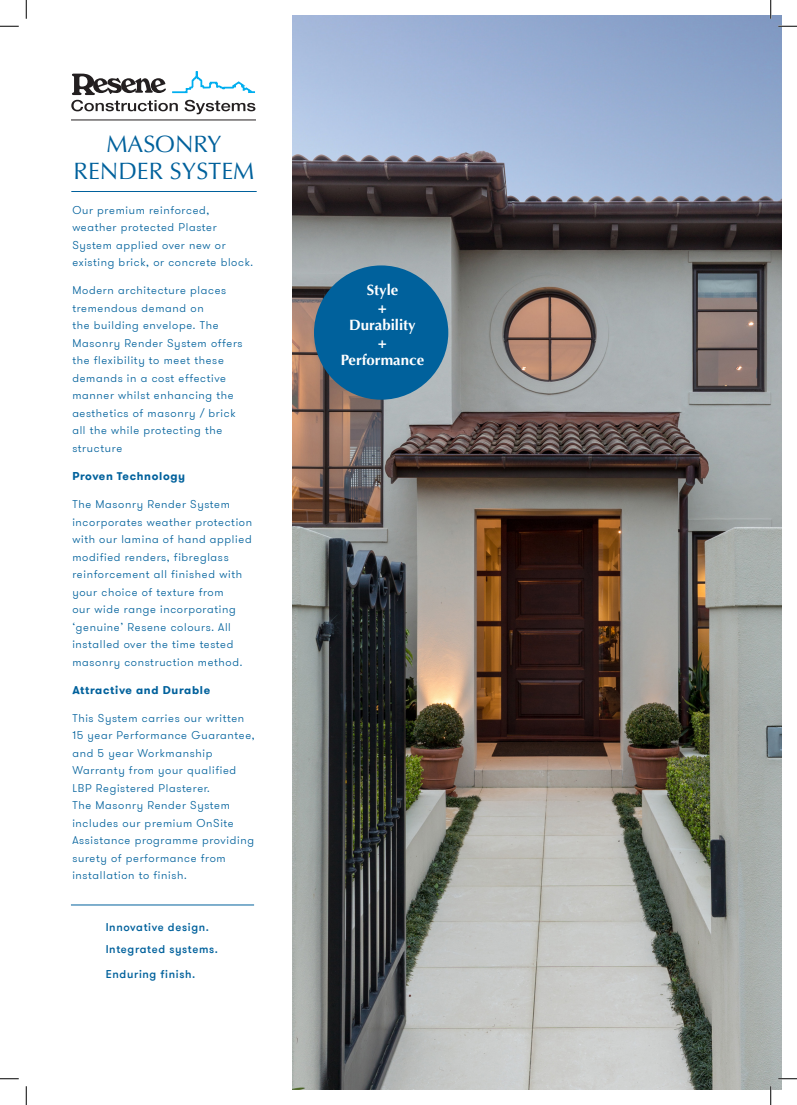
<style>
.page{position:relative;width:797px;height:1105px;background:#fff}
.page>*{position:absolute;margin:0;border:0;box-sizing:border-box;transform-origin:0 0}
.t1{font:23.75px "Optima";color:#00619c}
.t2{font:700 15px "Optima";color:#fff}
.med_emph_paragraph{font:300 11.25px/17.5px "GT Walsheim Pro";letter-spacing:.06em;color:#00619c}
.med_emph_paragraph-2{font:500 11.25px "GT Walsheim Pro";letter-spacing:.06em;color:#00619c}
.med_emph_paragraph-3{font:700 11.25px "GT Walsheim Pro";letter-spacing:.06em;color:#00619c}
</style>
<div class="page">
<img style="left:292px;top:16px;width:489px;height:1073px">
<hr style="left:71px;top:191px;width:186px;height:1px;background:#00619c">
<hr style="left:71px;top:119px;width:185px;height:1px;background:#231f20">
<svg style="left:71px;top:71px;width:185px;height:43px"></svg>
<hr style="left:71px;top:904px;width:183px;height:1px;background:#00619c">
<div style="left:314px;top:265px;width:134px;height:135px;background:#00619c;border-radius:50%"></div>
<svg style="left:0;top:25px;width:19px;height:2px"></svg>
<svg style="left:778px;top:25px;width:19px;height:2px"></svg>
<svg style="left:0;top:1078px;width:19px;height:1px"></svg>
<svg style="left:778px;top:1078px;width:19px;height:1px"></svg>
<svg style="left:25px;top:0;width:2px;height:19px"></svg>
<svg style="left:25px;top:1086px;width:2px;height:19px"></svg>
<svg style="left:770px;top:0;width:1px;height:19px"></svg>
<svg style="left:770px;top:1086px;width:1px;height:19px"></svg>
<p class="t1" style="left:106px;top:131px;width:117px">MASONRY</p>
<p class="t1" style="left:74px;top:157px;width:182px">RENDER SYSTEM</p>
<p class="med_emph_paragraph" style="left:72px;top:201px;width:182px">Our premium reinforced, weather protected Plaster<br>System applied over new or existing brick, or concrete block.</p>
<p class="med_emph_paragraph" style="left:72px;top:282px;width:172px">Modern architecture places tremendous demand on<br>the building envelope. The<br>Masonry Render System offers the flexibility to meet these demands in a cost effective manner whilst enhancing the aesthetics of masonry / brick all the while protecting the structure</p>
<p class="med_emph_paragraph-3" style="left:72px;top:469px;width:114px">Proven Technology</p>
<p class="med_emph_paragraph" style="left:72px;top:496px;width:181px">The Masonry Render System incorporates weather protection with our lamina of hand applied modified renders, fibreglass reinforcement all finished with your choice of texture from<br>our wide range incorporating ‘genuine’ Resene colours. All installed over the time tested masonry construction method.</p>
<p class="med_emph_paragraph-3" style="left:72px;top:682px;width:139px">Attractive and Durable</p>
<p class="med_emph_paragraph" style="left:72px;top:709px;width:184px">This System carries our written<br>15 year Performance Guarantee, and 5 year Workmanship<br>Warranty from your qualified<br>LBP Registered Plasterer.<br>The Masonry Render System includes our premium OnSite<br>Assistance programme providing surety of performance from installation to finish.</p>
<p class="med_emph_paragraph-2" style="left:106px;top:920px;width:105px">Innovative design.</p>
<p class="med_emph_paragraph-2" style="left:106px;top:942px;width:114px">Integrated systems.</p>
<p class="med_emph_paragraph-2" style="left:106px;top:967px;width:91px">Enduring finish.</p>
<p class="t2" style="left:367px;top:281px;width:33px">Style</p>
<p class="t2" style="left:378px;top:299px;width:11px">+</p>
<p class="t2" style="left:349px;top:316px;width:68px">Durability</p>
<p class="t2" style="left:378px;top:334px;width:11px">+</p>
<p class="t2" style="left:341px;top:351px;width:85px">Performance</p>
</div>
